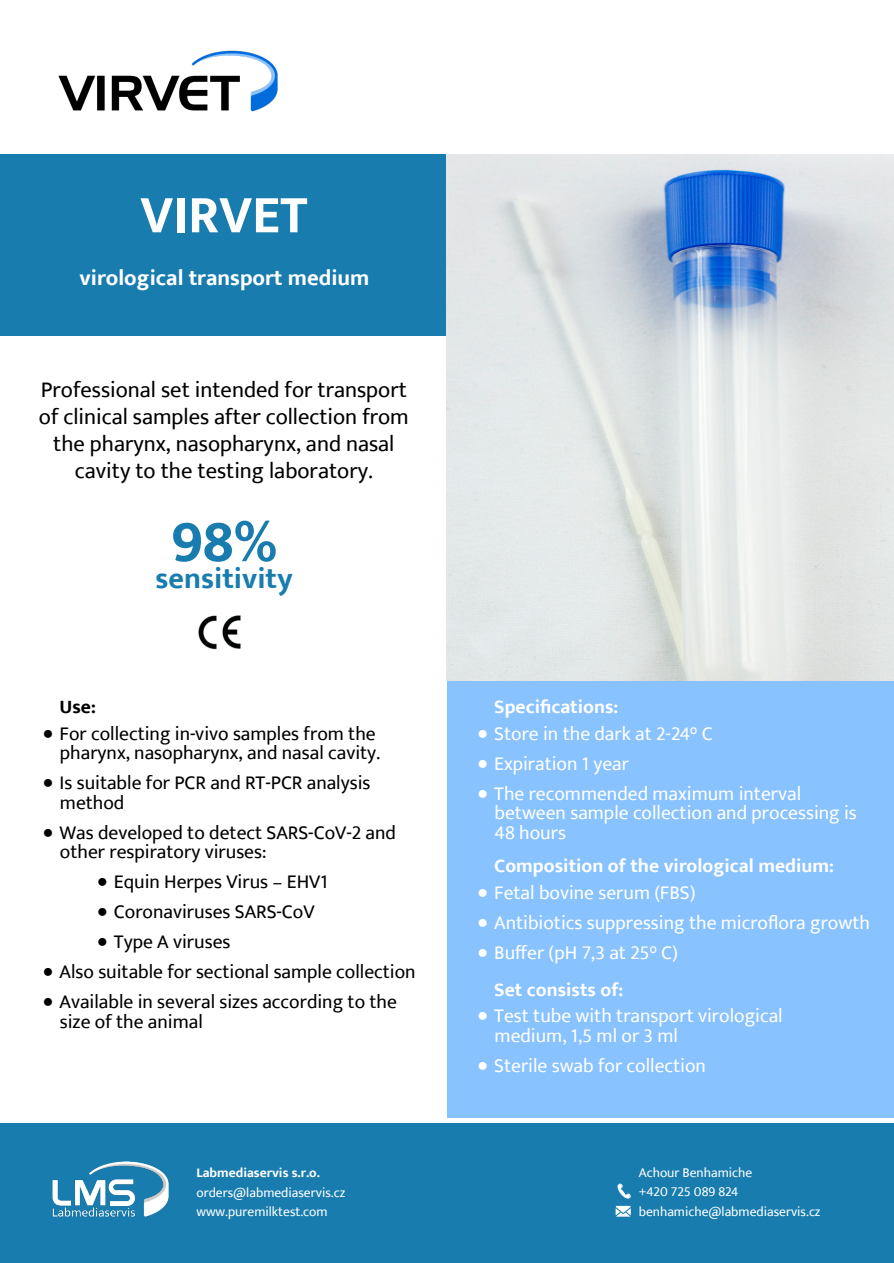
<style>
.page{position:relative;width:894px;height:1263px;background:#fff}
.page>*{position:absolute;margin:0;border:0;box-sizing:border-box;transform-origin:0 0}
.t1{font:700 60px "Ek Mukta";color:#187cae}
.t2{font:700 54px "Ek Mukta";color:#fff}
.t3{font:700 30px "Ek Mukta";color:#187cae}
.t4{font:22.5px/27px "Ek Mukta";color:#000;text-align:center}
.t5{font:700 22.5px "Ek Mukta";color:#fff}
.t6{font:19.5px/19.5px "Ek Mukta";color:#000}
.t7{font:19.5px/19.5px "Ek Mukta";color:#fff}
.t8{font:700 19.5px "Ek Mukta";color:#fff}
.t9{font:700 19.5px "Ek Mukta";color:#000}
.t10{font:13.5px/19.5px "Ek Mukta";color:#fff}
.t11{font:700 13.5px "Ek Mukta";color:#fff}
.s1{font-size:54px}
.s2{font-family:"Lucida Grande"}
</style>
<div class="page">
<div style="left:0;top:1123px;width:893px;height:140px;background:#187cae"></div>
<img style="left:53px;top:1161px;width:115px;height:56px">
<svg style="left:617px;top:1183px;width:13px;height:16px"></svg>
<svg style="left:615px;top:1206px;width:15px;height:11px"></svg>
<div style="left:447px;top:681px;width:446px;height:436px;background:#88c2ff"></div>
<div style="left:0;top:154px;width:447px;height:182px;background:#187cae"></div>
<img style="left:446px;top:154px;width:447px;height:527px">
<img style="left:198px;top:615px;width:43px;height:34px">
<img style="left:58px;top:50px;width:220px;height:62px">
<h2 class="t2" style="left:140px;top:182px;width:169px">VIRVET</h2>
<p class="t5" style="left:79px;top:265px;width:291px">virological transport medium</p>
<p class="t4" style="left:39px;top:375px;width:371px">Professional set intended for transport of clinical samples after collection from the pharynx, nasopharynx, and nasal cavity to the testing laboratory.</p>
<p class="t9" style="left:60px;top:695px;width:38px">Use:</p>
<h1 class="t1" style="left:171px;top:505px;width:108px">98<span class="s1">%</span></h1>
<h3 class="t3" style="left:155px;top:560px;width:139px">sensitivity</h3>
<p class="t6" style="left:43px;top:723px;width:339px;text-align:right"><span class="s2">●</span> For collecting in-vivo samples from the pharynx, nasopharynx, and nasal cavity.</p>
<p class="t6" style="left:60px;top:773px;width:312px;text-indent:-17px"><span class="s2">●</span> Is suitable for PCR and RT-PCR analysis method</p>
<p class="t6" style="left:60px;top:822px;width:337px;text-indent:-17px"><span class="s2">●</span> Was developed to detect SARS-CoV-2 and other respiratory viruses:</p>
<p class="t6" style="left:97px;top:872px;width:232px"><span class="s2">●</span> Equin Herpes Virus – EHV1</p>
<p class="t6" style="left:97px;top:902px;width:219px"><span class="s2">●</span> Coronaviruses SARS-CoV</p>
<p class="t6" style="left:97px;top:932px;width:135px"><span class="s2">●</span> Type A viruses</p>
<p class="t6" style="left:43px;top:962px;width:374px"><span class="s2">●</span> Also suitable for sectional sample collection</p>
<p class="t6" style="left:60px;top:992px;width:338px;text-indent:-17px"><span class="s2">●</span> Available in several sizes according to the size of the animal</p>
<p class="t11" style="left:196px;top:1164px;width:125px">Labmediaservis s.r.o.</p>
<p class="t10" style="left:196px;top:1182px;width:150px">orders@labmediaservis.cz www.puremilktest.com</p>
<p class="t8" style="left:494px;top:695px;width:126px">Specifications:</p>
<p class="t7" style="left:477px;top:723px;width:237px"><span class="s2">●</span> Store in the dark at 2-24° C</p>
<p class="t7" style="left:477px;top:753px;width:153px"><span class="s2">●</span> Expiration 1 year</p>
<p class="t7" style="left:494px;top:783px;width:363px;text-indent:-17px"><span class="s2">●</span> The recommended maximum interval between sample collection and processing is<br>48 hours</p>
<p class="t8" style="left:494px;top:854px;width:341px">Composition of the virological medium:</p>
<p class="t7" style="left:477px;top:883px;width:220px"><span class="s2">●</span> Fetal bovine serum (FBS)</p>
<p class="t7" style="left:477px;top:913px;width:394px"><span class="s2">●</span> Antibiotics suppressing the microflora growth</p>
<p class="t7" style="left:477px;top:943px;width:202px"><span class="s2">●</span> Buffer (pH 7,3 at 25° C)</p>
<p class="t8" style="left:494px;top:977px;width:131px">Set consists of:</p>
<p class="t7" style="left:494px;top:1006px;width:289px;text-indent:-17px"><span class="s2">●</span> Test tube with transport virological medium, 1,5 ml or 3 ml</p>
<p class="t7" style="left:477px;top:1055px;width:230px"><span class="s2">●</span> Sterile swab for collection</p>
<p class="t10" style="left:638px;top:1162px;width:183px">Achour Benhamiche<br>+420 725 089 824 benhamiche@labmediaservis.cz</p>
</div>
